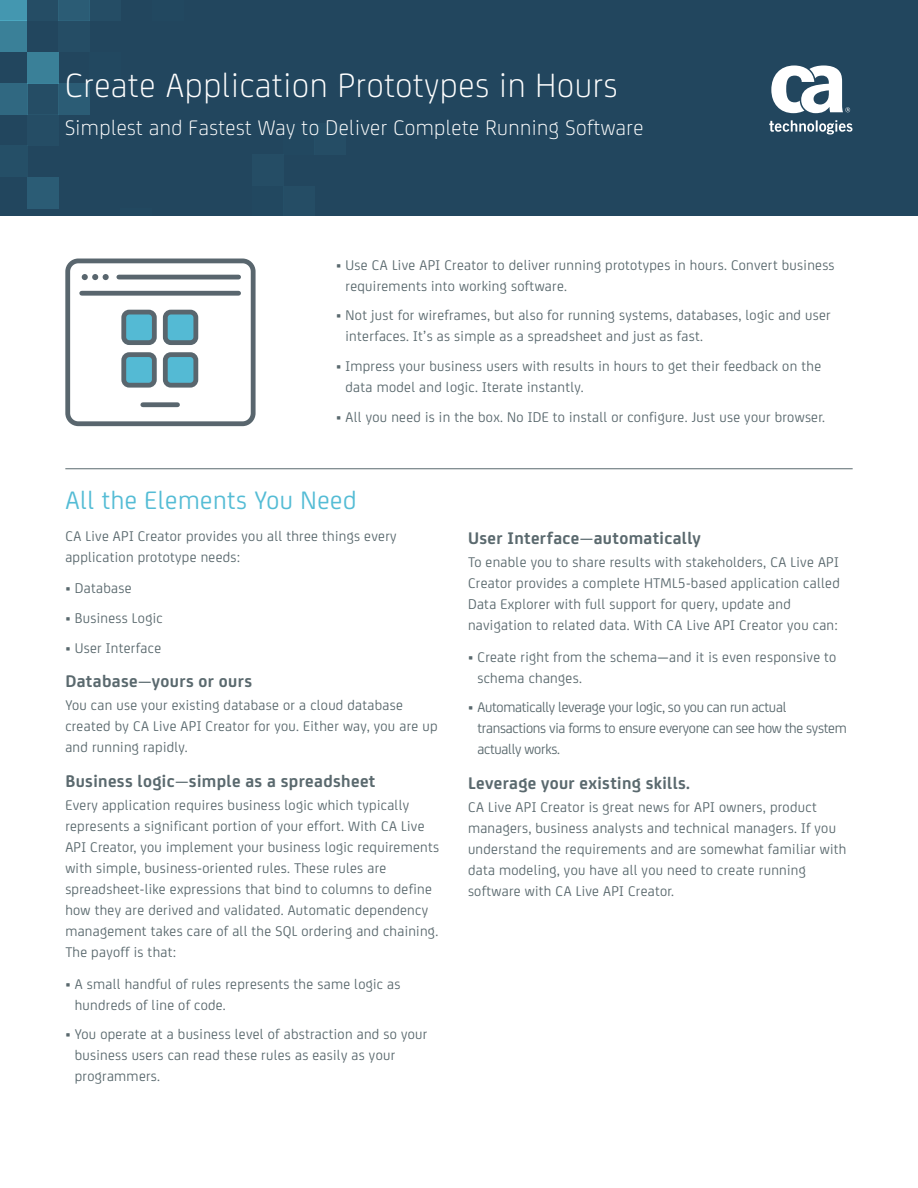
<style>
.page{position:relative;width:918px;height:1188px;background:#fff}
.page>*{position:absolute;margin:0;border:0;box-sizing:border-box;transform-origin:0 0}
.t1{font:300 36px "CA Sans";letter-spacing:.02em;color:#fff}
.t2{font:27px "CA Sans";letter-spacing:.02em;color:#54bcd5}
.t3{font:300 22.5px "CA Sans";letter-spacing:.02em;color:#fff}
.t4{font:700 18px "CA Sans";letter-spacing:.02em;color:#5a696e}
.t5{font:15px/21px "CA Sans";letter-spacing:.02em;color:#5a696e}
.t6{font:15px/21px "CA Sans";letter-spacing:-.02em;color:#5a696e}
</style>
<div class="page">
<div style="left:0;top:0;width:918px;height:216px;background:#22465e"></div>
<div style="left:0;top:83px;width:27px;height:31px;background:#306881"></div>
<div style="left:27px;top:83px;width:32px;height:31px;background:#254d65"></div>
<div style="left:59px;top:83px;width:31px;height:31px;background:#2b5c75"></div>
<div style="left:28px;top:114px;width:31px;height:32px;background:#254d65"></div>
<div style="left:0;top:146px;width:28px;height:31px;background:#254f67"></div>
<div style="left:28px;top:177px;width:31px;height:31px;background:#2b5c75"></div>
<div style="left:0;top:0;width:27px;height:21px;background:#4497b0"></div>
<div style="left:0;top:21px;width:27px;height:31px;background:#3a8098"></div>
<div style="left:27px;top:52px;width:31px;height:31px;background:#3a8098"></div>
<div style="left:27px;top:0;width:31px;height:21px;background:#254d65"></div>
<div style="left:58px;top:0;width:32px;height:21px;background:#2b5c75"></div>
<div style="left:58px;top:21px;width:32px;height:31px;background:#254d65"></div>
<div style="left:90px;top:0;width:31px;height:21px;background:#254d65"></div>
<div style="left:252px;top:155px;width:31px;height:31px;background:#254d65"></div>
<div style="left:283px;top:186px;width:31px;height:30px;background:#254d65"></div>
<div style="left:314px;top:124px;width:32px;height:31px;background:#254d65"></div>
<svg style="left:769px;top:120px;width:83px;height:15px"></svg>
<svg style="left:771px;top:65px;width:79px;height:48px"></svg>
<hr style="left:65px;top:469px;width:788px;height:1px;background:#5a696e">
<svg style="left:65px;top:258px;width:191px;height:169px"></svg>
<div style="left:124px;top:312px;width:30px;height:31px;background:#54bad4;border-radius:5px"></div>
<div style="left:121px;top:310px;width:36px;height:35px;border:5px solid #59666e;border-radius:5px"></div>
<div style="left:165px;top:312px;width:31px;height:31px;background:#54bad4;border-radius:5px"></div>
<div style="left:163px;top:310px;width:35px;height:35px;border:5px solid #59666e;border-radius:5px"></div>
<div style="left:124px;top:355px;width:30px;height:30px;background:#54bad4;border-radius:5px"></div>
<div style="left:121px;top:352px;width:36px;height:36px;border:5px solid #59666e;border-radius:5px"></div>
<div style="left:165px;top:355px;width:31px;height:30px;background:#54bad4;border-radius:5px"></div>
<div style="left:163px;top:352px;width:35px;height:36px;border:5px solid #59666e;border-radius:5px"></div>
<div style="left:143px;top:402px;width:35px;height:5px;background:#59666e"></div>
<hr style="left:119px;top:275px;width:120px;height:4px;background:#59666e">
<h1 class="t1" style="left:65px;top:60px;width:554px">Create Application Prototypes in Hours</h1>
<h3 class="t3" style="left:65px;top:112px;width:580px">Simplest and Fastest Way to Deliver Complete Running Software</h3>
<p class="t5" style="left:346px;top:253px;width:491px;text-indent:-9px">• Use CA Live API Creator to deliver running prototypes in hours. Convert business requirements into working software.</p>
<p class="t5" style="left:346px;top:304px;width:487px;text-indent:-9px">• Not just for wireframes, but also for running systems, databases, logic and user interfaces. It’s as simple as a spreadsheet and just as fast.</p>
<p class="t5" style="left:346px;top:355px;width:477px;text-indent:-9px">• Impress your business users with results in hours to get their feedback on the data model and logic. Iterate instantly.</p>
<p class="t5" style="left:336px;top:405px;width:490px">• All you need is in the box. No IDE to install or configure. Just use your browser.</p>
<h2 class="t2" style="left:65px;top:481px;width:293px">All the Elements You Need</h2>
<p class="t5" style="left:65px;top:525px;width:333px">CA Live API Creator provides you all three things every application prototype needs:</p>
<p class="t5" style="left:65px;top:577px;width:68px">• Database</p>
<p class="t5" style="left:65px;top:607px;width:99px">• Business Logic</p>
<p class="t5" style="left:65px;top:636px;width:97px">• User Interface</p>
<p class="t4" style="left:65px;top:668px;width:188px">Database—yours or ours</p>
<p class="t5" style="left:65px;top:694px;width:374px">You can use your existing database or a cloud database created by CA Live API Creator for you. Either way, you are up and running rapidly.</p>
<p class="t4" style="left:65px;top:767px;width:312px">Business logic—simple as a spreadsheet</p>
<p class="t5" style="left:65px;top:794px;width:375px">Every application requires business logic which typically represents a significant portion of your effort. With CA Live API Creator, you implement your business logic requirements with simple, business-oriented rules. These rules are spreadsheet-like expressions that bind to columns to define how they are derived and validated. Automatic dependency management takes care of all the SQL ordering and chaining.<br>The payoff is that:</p>
<p class="t5" style="left:75px;top:972px;width:327px;text-indent:-9px">• A small handful of rules represents the same logic as hundreds of line of code.</p>
<p class="t5" style="left:75px;top:1023px;width:354px;text-indent:-9px">• You operate at a business level of abstraction and so your business users can read these rules as easily as your programmers.</p>
<p class="t4" style="left:468px;top:525px;width:234px">User Interface—automatically</p>
<p class="t5" style="left:468px;top:551px;width:373px">To enable you to share results with stakeholders, CA Live API Creator provides a complete HTML5-based application called Data Explorer with full support for query, update and navigation to related data. With CA Live API Creator you can:</p>
<p class="t5" style="left:477px;top:645px;width:360px;text-indent:-9px">• Create right from the schema—and it is even responsive to schema changes.</p>
<p class="t6" style="left:477px;top:696px;width:371px;text-indent:-9px">• Automatically leverage your logic, so you can run actual transactions via forms to ensure everyone can see how the system actually works.</p>
<p class="t4" style="left:468px;top:769px;width:224px">Leverage your existing skills.</p>
<p class="t5" style="left:468px;top:796px;width:380px">CA Live API Creator is great news for API owners, product managers, business analysts and technical managers. If you understand the requirements and are somewhat familiar with data modeling, you have all you need to create running software with CA Live API Creator.</p>
</div>
